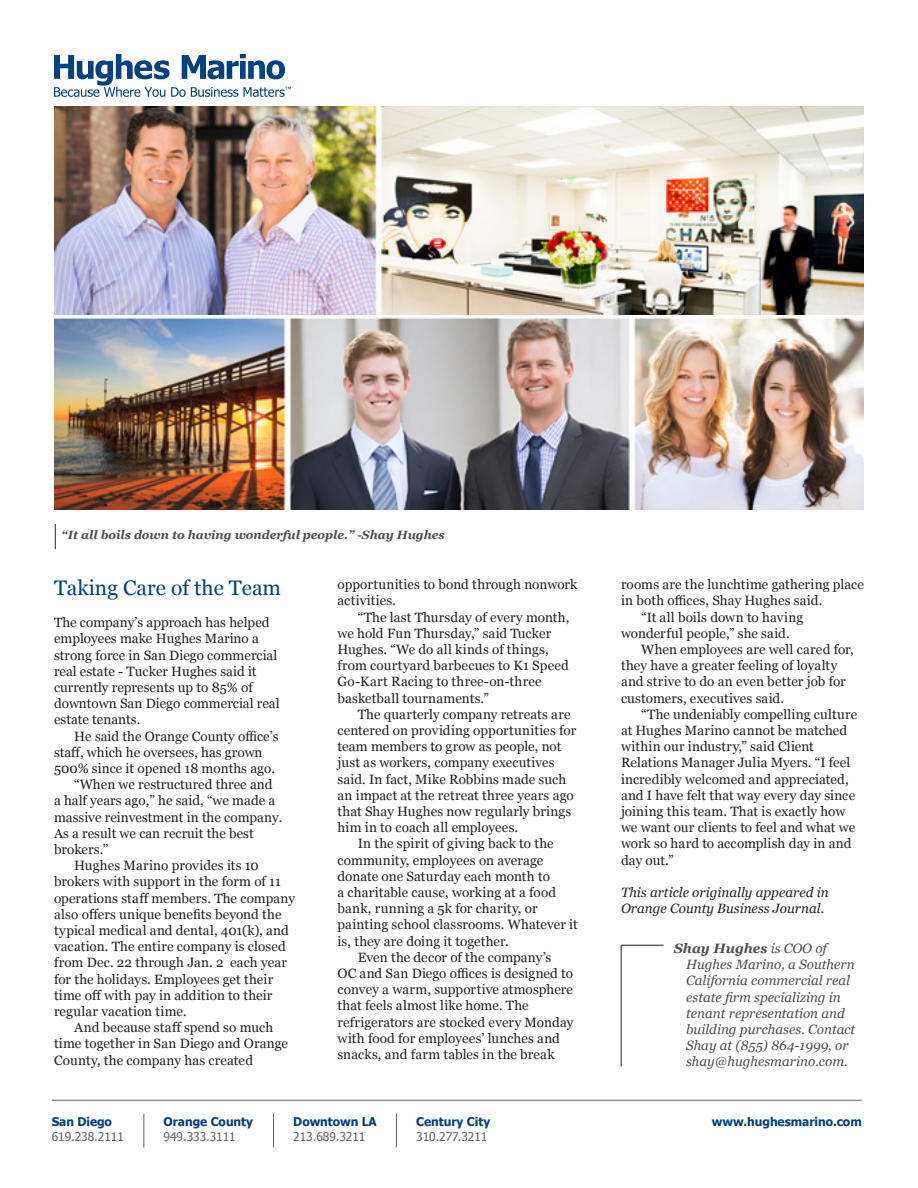
<style>
.page{position:relative;width:918px;height:1188px;background:#fff}
.page>*{position:absolute;margin:0;border:0;box-sizing:border-box;transform-origin:0 0}
.t1{font:21px "Georgia";color:#014181}
.t2{font:13.5px/16.2px "Georgia";color:#231f20}
.bulleted_list{font:italic 13.5px/16.2px "Georgia";color:#4b4c4d}
.t3{font:italic 13.5px/16.2px "Georgia";color:#231f20}
.t4{font:12px/14.4px "Tahoma";letter-spacing:-.005em;color:#656362}
.bio_body{font:italic 700 12px "Georgia";color:#4b4c4d}
.t5{font:700 12px "Tahoma";letter-spacing:-.005em;color:#014181}
.s1{font-weight:700}
.s2{font-weight:700;color:#014181}
</style>
<div class="page">
<hr style="left:144px;top:1114px;width:1px;height:34px;background:#656362">
<hr style="left:273px;top:1114px;width:1px;height:34px;background:#656362">
<hr style="left:396px;top:1114px;width:1px;height:34px;background:#656362">
<hr style="left:52px;top:1100px;width:810px;height:1px;background:#656362">
<svg style="left:54px;top:54px;width:237px;height:43px"></svg>
<hr style="left:621px;top:945px;width:1px;height:122px;background:#231f20">
<hr style="left:621px;top:945px;width:42px;height:1px;background:#231f20">
<img style="left:54px;top:107px;width:810px;height:209px">
<svg style="left:55px;top:524px;width:1px;height:25px"></svg>
<img style="left:54px;top:317px;width:810px;height:193px">
<p class="bio_body" style="left:62px;top:525px;width:385px">“It all boils down to having wonderful people.” -Shay Hughes</p>
<p class="t1" style="left:54px;top:572px;width:229px">Taking Care of the Team</p>
<p class="t2" style="left:54px;top:614px;width:227px">The company’s approach has helped employees make Hughes Marino a strong force in San Diego commercial real estate - Tucker Hughes said it currently represents up to 85% of downtown San Diego commercial real estate tenants.</p>
<p class="t2" style="left:54px;top:727px;width:226px;text-indent:20px">He said the Orange County office’s staff, which he oversees, has grown<br>500% since it opened 18 months ago.</p>
<p class="t2" style="left:54px;top:776px;width:230px;text-indent:20px">“When we restructured three and a half years ago,” he said, “we made a massive reinvestment in the company.<br>As a result we can recruit the best brokers.”</p>
<p class="t2" style="left:54px;top:857px;width:243px;text-indent:20px">Hughes Marino provides its 10 brokers with support in the form of 11 operations staff members. The company also offers unique benefits beyond the typical medical and dental, 401(k), and vacation. The entire company is closed from Dec. 22 through Jan. 2 each year for the holidays. Employees get their time off with pay in addition to their regular vacation time.</p>
<p class="t2" style="left:54px;top:1019px;width:236px;text-indent:20px">And because staff spend so much time together in San Diego and Orange<br>County, the company has created</p>
<p class="t2" style="left:338px;top:576px;width:241px">opportunities to bond through nonwork activities.</p>
<p class="t2" style="left:338px;top:608px;width:234px;text-indent:20px">“The last Thursday of every month, we hold Fun Thursday,” said Tucker Hughes. “We do all kinds of things, from courtyard barbecues to K1 Speed Go-Kart Racing to three-on-three basketball tournaments.”</p>
<p class="t2" style="left:338px;top:705px;width:240px;text-indent:20px">The quarterly company retreats are centered on providing opportunities for team members to grow as people, not just as workers, company executives said. In fact, Mike Robbins made such an impact at the retreat three years ago that Shay Hughes now regularly brings him in to coach all employees.</p>
<p class="t2" style="left:338px;top:835px;width:242px;text-indent:20px">In the spirit of giving back to the community, employees on average donate one Saturday each month to<br>a charitable cause, working at a food bank, running a 5k for charity, or painting school classrooms. Whatever it is, they are doing it together.</p>
<p class="t2" style="left:338px;top:948px;width:237px;text-indent:20px">Even the decor of the company’s OC and San Diego offices is designed to convey a warm, supportive atmosphere that feels almost like home. The refrigerators are stocked every Monday with food for employees’ lunches and snacks, and farm tables in the break</p>
<p class="t2" style="left:621px;top:576px;width:244px">rooms are the lunchtime gathering place in both offices, Shay Hughes said.</p>
<p class="t2" style="left:621px;top:608px;width:184px;text-indent:20px">“It all boils down to having wonderful people,” she said.</p>
<p class="t2" style="left:621px;top:641px;width:234px;text-indent:20px">When employees are well cared for, they have a greater feeling of loyalty and strive to do an even better job for customers, executives said.</p>
<p class="t2" style="left:621px;top:705px;width:238px;text-indent:20px">“The undeniably compelling culture at Hughes Marino cannot be matched within our industry,” said Client Relations Manager Julia Myers. “I feel incredibly welcomed and appreciated, and I have felt that way every day since joining this team. That is exactly how we want our clients to feel and what we work so hard to accomplish day in and day out.”</p>
<p class="t3" style="left:621px;top:884px;width:209px">This article originally appeared in<br>Orange County Business Journal.</p>
<p class="bulleted_list" style="left:686px;top:940px;width:171px;text-indent:-12px"><span class="s1">Shay Hughes</span> is COO of<br>Hughes Marino, a Southern<br>California commercial real estate firm specializing in tenant representation and building purchases. Contact<br>Shay at (855) 864-1999, or shay@hughesmarino.com.</p>
<p class="t4" style="left:52px;top:1114px;width:74px"><span class="s2">San Diego<br></span>619.238.2111</p>
<p class="t5" style="left:164px;top:1114px;width:91px">Orange County</p>
<p class="t5" style="left:712px;top:1113px;width:152px">www.hughesmarino.com</p>
<p class="t4" style="left:164px;top:1129px;width:74px">949.333.3111</p>
<p class="t4" style="left:416px;top:1114px;width:75px"><span class="s2">Century City<br></span>310.277.3211</p>
<p class="t4" style="left:293px;top:1114px;width:85px"><span class="s2">Downtown LA<br></span>213.689.3211</p>
</div>
